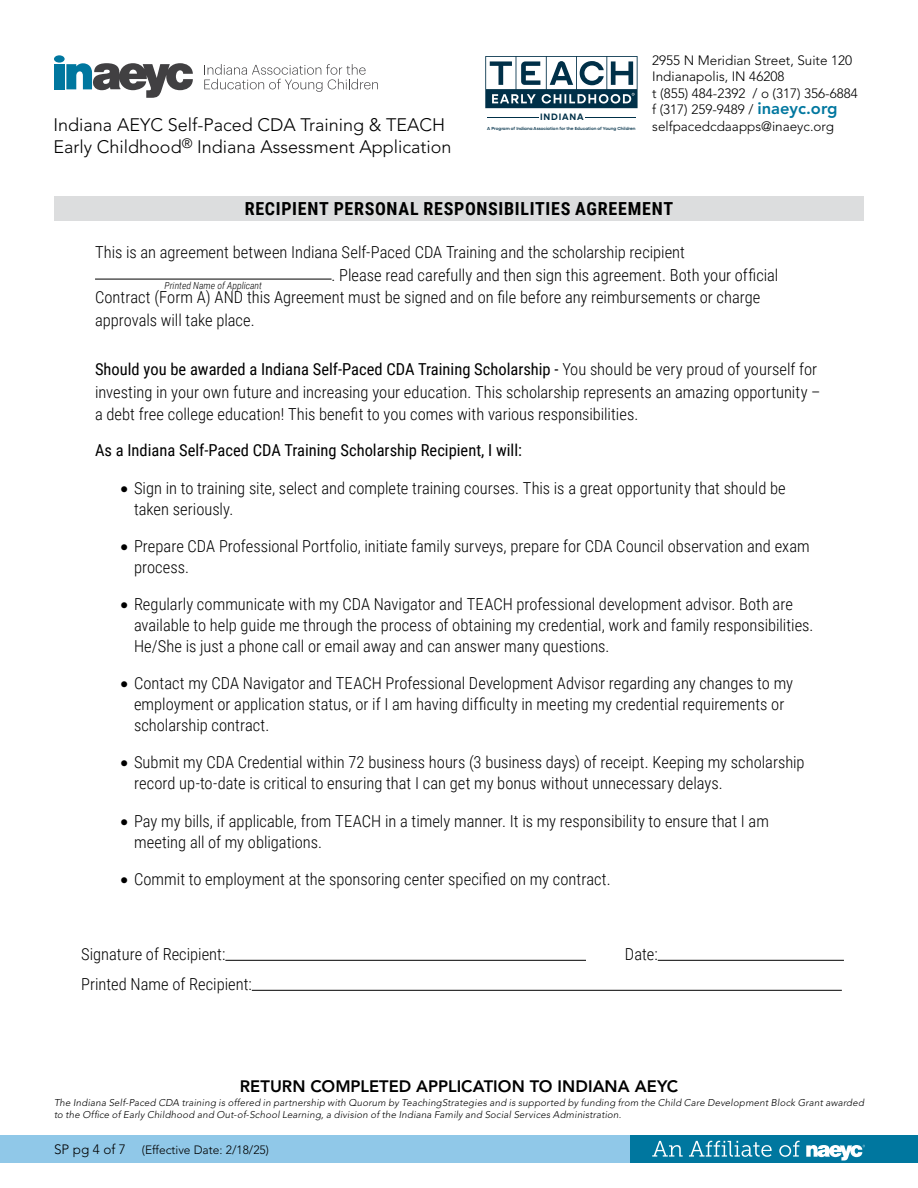
<style>
.page{position:relative;width:918px;height:1188px;background:#fff}
.page>*{position:absolute;margin:0;border:0;box-sizing:border-box;transform-origin:0 0}
.t1{font:300 18px/21.6px "Avenir LT Std";color:#000}
.t2{font:700 18px "Roboto Condensed";letter-spacing:.04em;color:#000}
.t3{font:300 16.5px/21px "Roboto Condensed";color:#000}
.t4{font:16.5px "Roboto Condensed";color:#000}
.t5{font:800 16.5px "Avenir LT Std";color:#000}
.t6{font:300 13.5px/16.5px "Avenir LT Std";color:#000}
.t7{font:300 12px "Avenir LT Std";color:#000}
.t8{font:italic 300 9.75px/12px "Avenir LT Std";letter-spacing:.02em;color:#000}
.t9{font:italic 300 9.75px "Roboto Condensed";color:#000}
.t10{font:600 9.3px "Neulis Sans";letter-spacing:.09em;color:#003048}
.t11{font:500 4.35px "Neulis Sans";color:#003048}
.s1{font-weight:800;font-size:16.5px;color:#00779f}
.s2{font-weight:400}
</style>
<div class="page">
<div style="left:54px;top:64px;width:10px;height:25px;background:#00779f"></div>
<div style="left:54px;top:55px;width:11px;height:8px;background:#00779f;border-radius:50%"></div>
<svg style="left:66px;top:63px;width:127px;height:35px"></svg>
<svg style="left:204px;top:64px;width:174px;height:28px"></svg>
<div style="left:0;top:1135px;width:918px;height:28px;background:#00779f"></div>
<svg style="left:806px;top:1145px;width:59px;height:16px"></svg>
<svg style="left:652px;top:1141px;width:31px;height:16px"></svg>
<svg style="left:689px;top:1141px;width:83px;height:16px"></svg>
<svg style="left:779px;top:1141px;width:21px;height:16px"></svg>
<div style="left:0;top:1135px;width:629px;height:28px;background:#90c8e8"></div>
<hr style="left:225px;top:960px;width:361px;height:1px;background:#000">
<hr style="left:658px;top:960px;width:186px;height:1px;background:#000">
<hr style="left:252px;top:990px;width:590px;height:1px;background:#000">
<div style="left:54px;top:196px;width:810px;height:25px;background:#dcddde"></div>
<hr style="left:95px;top:279px;width:237px;height:1px;background:#000">
<hr style="left:586px;top:117px;width:50px;height:1px;background:#003048">
<hr style="left:487px;top:117px;width:52px;height:1px;background:#003048">
<svg style="left:485px;top:56px;width:153px;height:52px"></svg>
<p class="t1" style="left:54px;top:114px;width:399px">Indiana AEYC Self-Paced CDA Training &amp; TEACH<br>Early Childhood<sup>®</sup> Indiana Assessment Application</p>
<p class="t10" style="left:540px;top:110px;width:45px">INDIANA</p>
<p class="t11" style="left:487px;top:125px;width:150px">A Program of Indiana Association for the Education of Young Children</p>
<p class="t6" style="left:652px;top:52px;width:207px">2955 N Meridian Street, Suite 120<br>Indianapolis, IN 46208<br>t (855) 484-2392 / o (317) 356-6884 f (317) 259-9489 / <span class="s1">inaeyc.org </span>selfpacedcdaapps@inaeyc.org</p>
<p class="t2" style="left:245px;top:196px;width:430px">RECIPIENT PERSONAL RESPONSIBILITIES AGREEMENT</p>
<p class="t3" style="left:95px;top:241px;width:592px">This is an agreement between Indiana Self-Paced CDA Training and the scholarship recipient</p>
<p class="t9" style="left:165px;top:279px;width:99px">Printed Name of Applicant</p>
<p class="t3" style="left:95px;top:263px;width:685px;line-height:22.5px;text-indent:237px">. Please read carefully and then sign this agreement. Both your official<br>Contract (Form A) AND this Agreement must be signed and on file before any reimbursements or charge approvals will take place.</p>
<p class="t3" style="left:95px;top:358px;width:727px;line-height:22.5px"><span class="s2">Should you be awarded a Indiana Self-Paced CDA Training Scholarship -</span> You should be very proud of yourself for investing in your own future and increasing your education. This scholarship represents an amazing opportunity – a debt free college education! This benefit to you comes with various responsibilities.</p>
<p class="t4" style="left:95px;top:439px;width:429px">As a Indiana Self-Paced CDA Training Scholarship Recipient, I will:</p>
<p class="t3" style="left:134px;top:477px;width:653px;text-indent:-13px">• Sign in to training site, select and complete training courses. This is a great opportunity that should be taken seriously.</p>
<p class="t3" style="left:134px;top:535px;width:677px;text-indent:-13px">• Prepare CDA Professional Portfolio, initiate family surveys, prepare for CDA Council observation and exam process.</p>
<p class="t3" style="left:134px;top:593px;width:681px;text-indent:-13px">• Regularly communicate with my CDA Navigator and TEACH professional development advisor. Both are available to help guide me through the process of obtaining my credential, work and family responsibilities.<br>He/She is just a phone call or email away and can answer many questions.</p>
<p class="t3" style="left:134px;top:672px;width:661px;text-indent:-13px">• Contact my CDA Navigator and TEACH Professional Development Advisor regarding any changes to my employment or application status, or if I am having difficulty in meeting my credential requirements or scholarship contract.</p>
<p class="t3" style="left:134px;top:751px;width:672px;text-indent:-13px">• Submit my CDA Credential within 72 business hours (3 business days) of receipt. Keeping my scholarship record up-to-date is critical to ensuring that I can get my bonus without unnecessary delays.</p>
<p class="t3" style="left:134px;top:810px;width:636px;text-indent:-13px">• Pay my bills, if applicable, from TEACH in a timely manner. It is my responsibility to ensure that I am meeting all of my obligations.</p>
<p class="t3" style="left:121px;top:868px;width:492px">• Commit to employment at the sponsoring center specified on my contract.</p>
<p class="t3" style="left:81px;top:944px;width:146px">Signature of Recipient:</p>
<p class="t3" style="left:625px;top:944px;width:34px">Date:</p>
<p class="t3" style="left:81px;top:974px;width:172px">Printed Name of Recipient:</p>
<p class="t5" style="left:240px;top:1076px;width:440px">RETURN COMPLETED APPLICATION TO INDIANA AEYC</p>
<p class="t8" style="left:54px;top:1097px;width:812px">The Indiana Self-Paced CDA training is offered in partnership with Quorum by TeachingStrategies and is supported by funding from the Child Care Development Block Grant awarded to the Office of Early Childhood and Out-of-School Learning, a division of the Indiana Family and Social Services Administration.</p>
<p class="t7" style="left:142px;top:1143px;width:129px">(Effective Date: 2/18/25)</p>
<p class="t6" style="left:54px;top:1142px;width:73px">SP pg 4 of 7</p>
</div>
